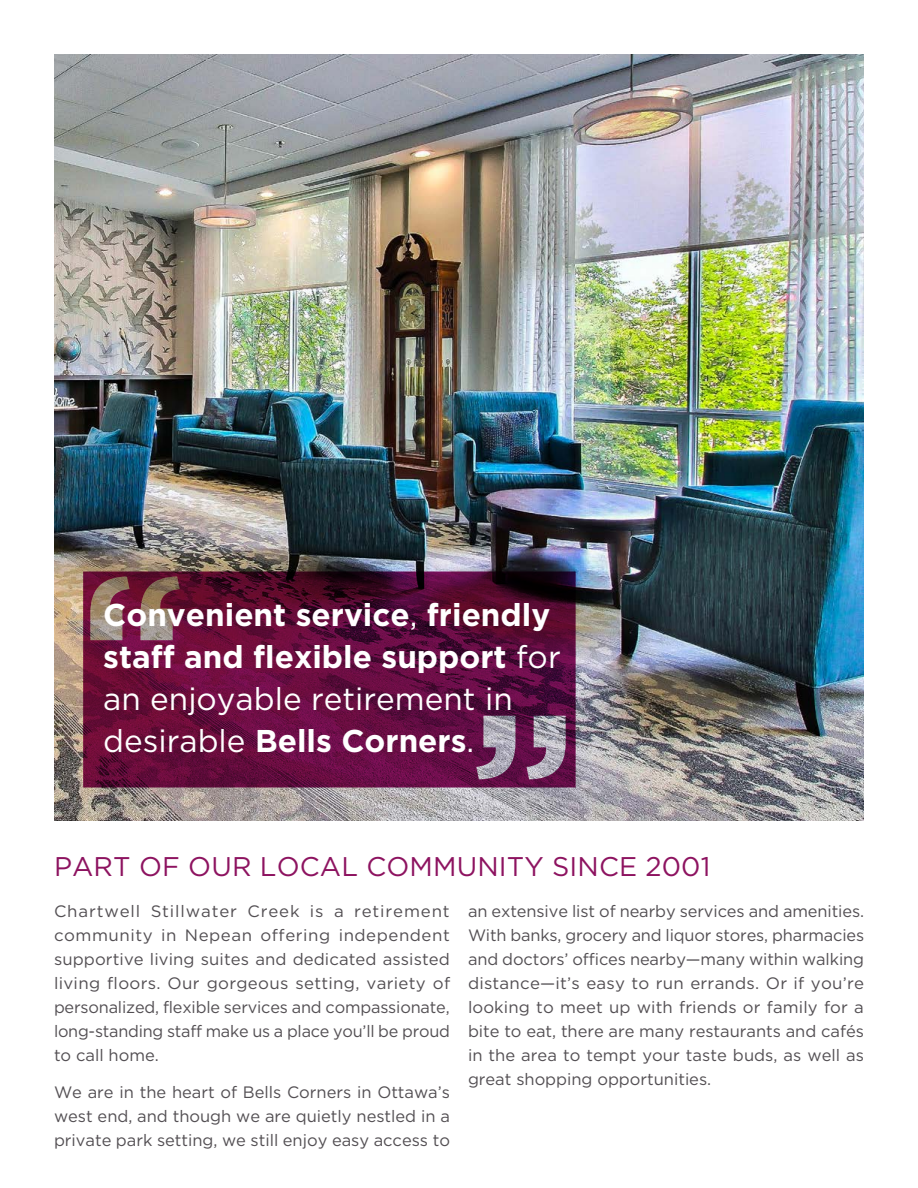
<style>
.page{position:relative;width:918px;height:1188px;background:#fff}
.page>*{position:absolute;margin:0;border:0;box-sizing:border-box;transform-origin:0 0}
.t1{font:700 31.5px/42px "Gotham HTF";color:#fff}
.t2{font:27px "Gotham HTF";letter-spacing:.005em;color:#8d1360}
.t3{font:16.5px/24px "Gotham HTF";color:#534f53;text-align:justify}
.s1{font-weight:400}
</style>
<div class="page">
<img style="left:54px;top:54px;width:810px;height:767px">
<svg style="left:83px;top:572px;width:493px;height:216px;background:#631540"></svg>
<p class="t1" style="left:103px;top:593px;width:459px">Convenient service<span class="s1">,</span> friendly staff and flexible support <span class="s1">for an enjoyable retirement in desirable</span> Bells Corners<span class="s1">.</span></p>
<h1 class="t2" style="left:54px;top:851px;width:658px">PART OF OUR LOCAL COMMUNITY SINCE 2001</h1>
<p class="t3" style="left:54px;top:899px;width:398px">Chartwell Stillwater Creek is a retirement community in Nepean offering independent supportive living suites and dedicated assisted living floors. Our gorgeous setting, variety of personalized, flexible services and compassionate, long-standing staff make us a place you’ll be proud to call home.</p>
<p class="t3" style="left:54px;top:1080px;width:398px">We are in the heart of Bells Corners in Ottawa’s west end, and though we are quietly nestled in a private park setting, we still enjoy easy access to</p>
<p class="t3" style="left:468px;top:899px;width:398px">an extensive list of nearby services and amenities.<br>With banks, grocery and liquor stores, pharmacies and doctors’ offices nearby—many within walking distance—it’s easy to run errands. Or if you’re looking to meet up with friends or family for a bite to eat, there are many restaurants and cafés in the area to tempt your taste buds, as well as great shopping opportunities.</p>
</div>
